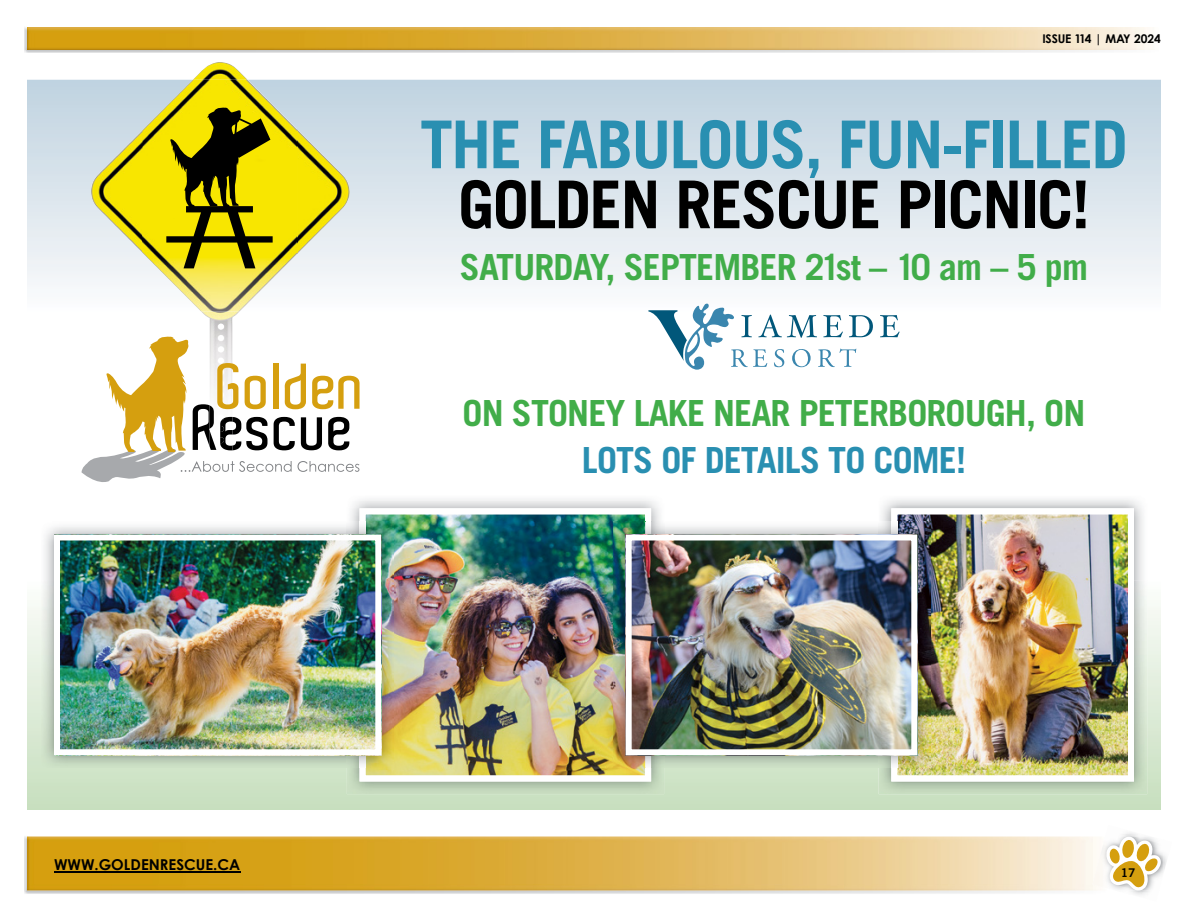
<style>
.page{position:relative;width:1188px;height:918px;background:#fff}
.page>*{position:absolute;margin:0;border:0;box-sizing:border-box;transform-origin:0 0}
.t1{font:700 66px "Trade Gothic LT Std";letter-spacing:-.025em;color:#298fb1}
.t2{font:700 66px "Trade Gothic LT Std";letter-spacing:-.025em;color:#000}
.t3{font:700 36px "Trade Gothic LT Std";letter-spacing:-.025em;color:#41ad49}
.t4{font:700 36px "Trade Gothic LT Std";letter-spacing:-.025em;color:#298fb1}
.t5{font:700 15px "Century Gothic";color:#000}
.t6{font:700 12px "Century Gothic";letter-spacing:-.02em;color:#000}
.t7{font:12px "Trade Gothic LT Std Bd 2";color:#000}
</style>
<div class="page">
<img style="left:27px;top:837px;width:1065px;height:54px">
<img style="left:27px;top:27px;width:1132px;height:23px">
<hr style="left:54px;top:871px;width:186px;height:1px;background:#000">
<img style="left:1126px;top:833px;width:41px;height:62px">
<img style="left:1123px;top:834px;width:25px;height:2px">
<img style="left:1119px;top:891px;width:40px;height:3px">
<img style="left:1161px;top:836px;width:2px;height:55px">
<svg style="left:1106px;top:836px;width:55px;height:55px"></svg>
<svg style="left:27px;top:607px;width:1134px;height:203px;background:#cde2c6"></svg>
<svg style="left:27px;top:80px;width:1134px;height:224px"></svg>
<img style="left:879px;top:499px;width:268px;height:295px">
<img style="left:891px;top:508px;width:243px;height:274px">
<img style="left:193px;top:62px;width:54px;height:274px">
<img style="left:142px;top:80px;width:156px;height:231px">
<img style="left:91px;top:130px;width:51px;height:123px">
<img style="left:298px;top:130px;width:52px;height:123px">
<svg style="left:166px;top:107px;width:107px;height:161px;background:#998e02"></svg>
<svg style="left:81px;top:336px;width:279px;height:146px"></svg>
<svg style="left:648px;top:304px;width:225px;height:66px"></svg>
<svg style="left:880px;top:315px;width:20px;height:22px"></svg>
<img style="left:347px;top:768px;width:317px;height:26px">
<img style="left:360px;top:508px;width:291px;height:274px">
<img style="left:41px;top:522px;width:353px;height:246px">
<img style="left:54px;top:534px;width:327px;height:221px">
<img style="left:613px;top:522px;width:317px;height:246px">
<img style="left:626px;top:534px;width:291px;height:221px">
<p class="t5" style="left:54px;top:855px;width:188px">WWW.GOLDENRESCUE.CA</p>
<p class="t6" style="left:1042px;top:31px;width:120px">ISSUE 114 | MAY 2024</p>
<h1 class="t1" style="left:420px;top:104px;width:709px">THE FABULOUS, FUN-FILLED</h1>
<h1 class="t2" style="left:458px;top:164px;width:633px">GOLDEN RESCUE PICNIC!</h1>
<p class="t3" style="left:460px;top:245px;width:630px">SATURDAY, SEPTEMBER 21st – 10 am – 5 pm</p>
<p class="t3" style="left:463px;top:391px;width:624px">ON STONEY LAKE NEAR PETERBOROUGH, ON</p>
<p class="t4" style="left:582px;top:438px;width:386px">LOTS OF DETAILS TO COME!</p>
<p class="t7" style="left:1121px;top:865px;width:16px">17</p>
</div>
